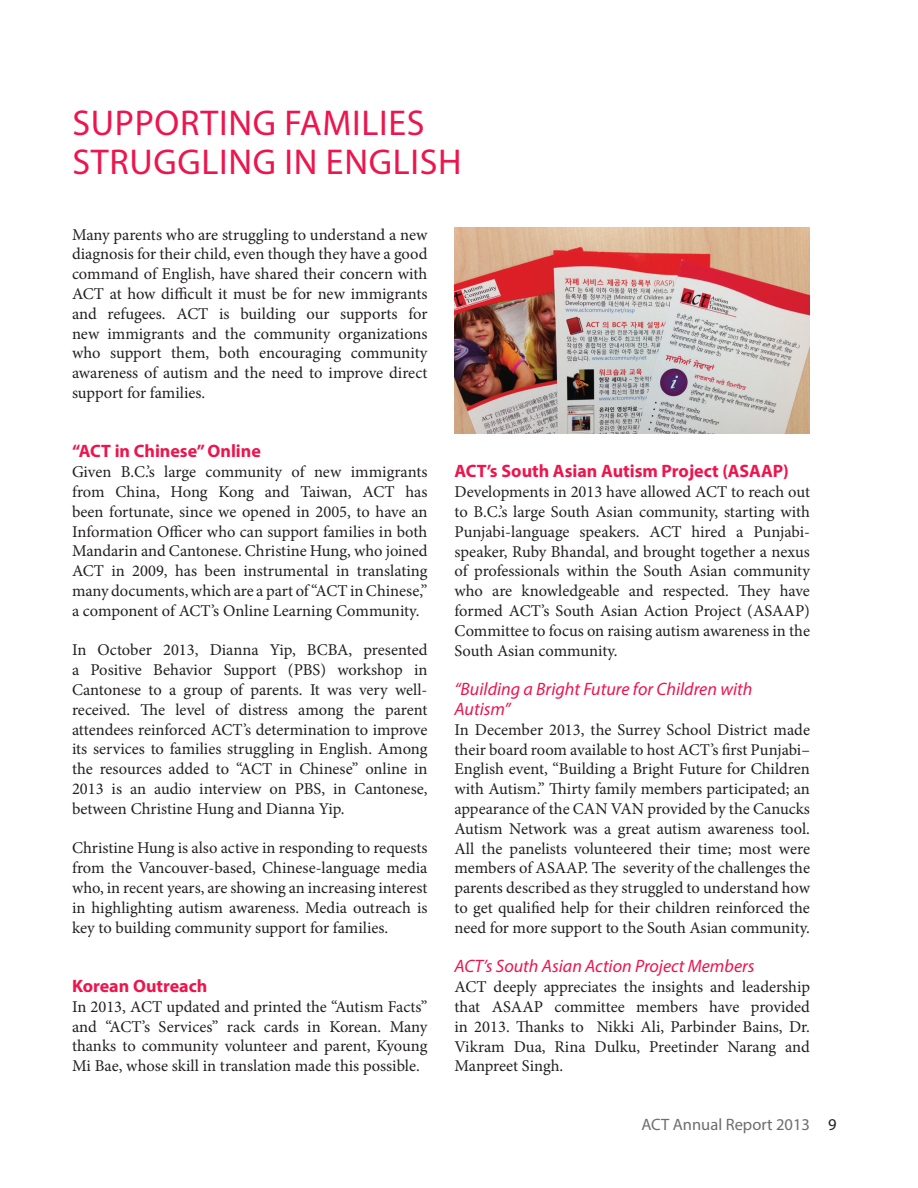
<style>
.page{position:relative;width:918px;height:1188px;background:#fff}
.page>*{position:absolute;margin:0;border:0;box-sizing:border-box;transform-origin:0 0}
.Section_head{font:36px/39px "Myriad Pro";letter-spacing:.02em;color:#ed154e}
.Heading_2{font:italic 18px/19.8px "Myriad Pro";color:#ed154e}
.Heading_1{font:700 18px "Myriad Pro";color:#ed154e}
.Body_no_space_before{font:16.5px/19.8px "Minion Pro";color:#231f20;text-align:justify}
.Body_plain{font:16.5px/19.8px "Minion Pro";color:#231f20;text-align:justify}
.t1{font:16.5px "Myriad Pro";color:#6c6d70}
.s1{color:#231f20}
</style>
<div class="page">
<img style="left:454px;top:228px;width:356px;height:206px">
<p class="Section_head" style="left:72px;top:103px;width:391px">SUPPORTING FAMILIES<br>STRUGGLING IN ENGLISH</p>
<p class="Body_plain" style="left:72px;top:225px;width:357px">Many parents who are struggling to understand a new diagnosis for their child, even though they have a good command of English, have shared their concern with ACT at how difficult it must be for new immigrants and refugees. ACT is building our supports for new immigrants and the community organizations who support them, both encouraging community awareness of autism and the need to improve direct support for families.</p>
<p class="Heading_1" style="left:72px;top:440px;width:190px">“ACT in Chinese” Online</p>
<p class="Body_no_space_before" style="left:72px;top:462px;width:357px">Given B.C.’s large community of new immigrants from China, Hong Kong and Taiwan, ACT has been fortunate, since we opened in 2005, to have an Information Officer who can support families in both Mandarin and Cantonese. Christine Hung, who joined ACT in 2009, has been instrumental in translating many documents, which are a part of “ACT in Chinese,” a component of ACT’s Online Learning Community.</p>
<p class="Body_plain" style="left:72px;top:640px;width:357px">In October 2013, Dianna Yip, BCBA, presented a Positive Behavior Support (PBS) workshop in Cantonese to a group of parents. It was very well&shy;received. The level of distress among the parent attendees reinforced ACT’s determination to improve its services to families struggling in English. Among the resources added to “ACT in Chinese” online in 2013 is an audio interview on PBS, in Cantonese, between Christine Hung and Dianna Yip.</p>
<p class="Body_plain" style="left:72px;top:838px;width:357px">Christine Hung is also active in responding to requests from the Vancouver-based, Chinese-language media who, in recent years, are showing an increasing interest in highlighting autism awareness. Media outreach is key to building community support for families.</p>
<p class="Heading_1" style="left:72px;top:974px;width:137px">Korean Outreach</p>
<p class="Body_no_space_before" style="left:72px;top:997px;width:357px">In 2013, ACT updated and printed the “Autism Facts” and “ACT’s Services” rack cards in Korean. Many thanks to community volunteer and parent, Kyoung Mi Bae, whose skill in translation made this possible.</p>
<p class="Heading_1" style="left:454px;top:460px;width:336px">ACT’s South Asian Autism Project (ASAAP)</p>
<p class="Body_no_space_before" style="left:454px;top:482px;width:357px">Developments in 2013 have allowed ACT to reach out to B.C.’s large South Asian community, starting with Punjabi-language speakers. ACT hired a Punjabi&shy;speaker, Ruby Bhandal, and brought together a nexus of professionals within the South Asian community who are knowledgeable and respected. They have formed ACT’s South Asian Action Project (ASAAP)<br>Committee to focus on raising autism awareness in the South Asian community.</p>
<p class="Heading_2" style="left:454px;top:679px;width:299px">“Building a Bright Future for Children with<br>Autism”</p>
<p class="Body_no_space_before" style="left:454px;top:720px;width:357px">In December 2013, the Surrey School District made their board room available to host ACT’s first Punjabi– English event, “Building a Bright Future for Children with Autism.” Thirty family members participated; an appearance of the CAN VAN provided by the Canucks Autism Network was a great autism awareness tool.<br>All the panelists volunteered their time; most were members of ASAAP. The severity of the challenges the parents described as they struggled to understand how to get qualified help for their children reinforced the need for more support to the South Asian community.</p>
<p class="Heading_2" style="left:454px;top:956px;width:302px">ACT’s South Asian Action Project Members</p>
<p class="Body_no_space_before" style="left:454px;top:977px;width:357px">ACT deeply appreciates the insights and leadership that ASAAP committee members have provided in 2013. Thanks to Nikki Ali, Parbinder Bains, Dr.<br>Vikram Dua, Rina Dulku, Preetinder Narang and Manpreet Singh.</p>
<p class="t1" style="left:641px;top:1114px;width:197px">ACT Annual Report 2013 <span class="s1">9</span></p>
</div>
